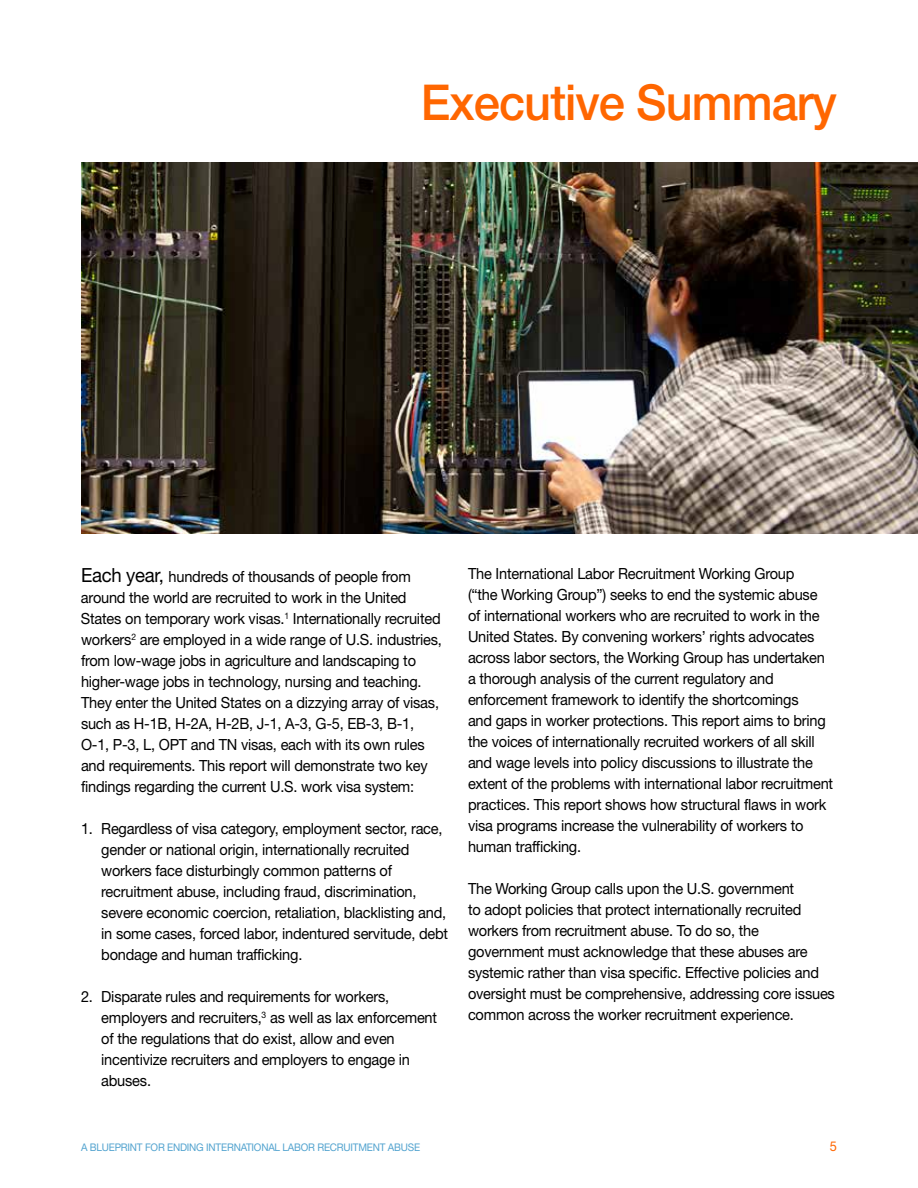
<style>
.page{position:relative;width:918px;height:1188px;background:#fff}
.page>*{position:absolute;margin:0;border:0;box-sizing:border-box;transform-origin:0 0}
.t1{font:500 49.5px "Helvetica Neue";letter-spacing:-.02em;color:#f60;scale:.95 1}
.t2{font:15.3px/21px "Helvetica Neue";letter-spacing:-.015em;color:#000;scale:.95 1}
.t3{font:13.5px "Helvetica Neue";color:#f60;scale:.95 1}
.t4{font:10.5px "Helvetica Neue";letter-spacing:-.02em;color:#52a3cf;scale:.95 1}
.s1{font-size:19.5px}
</style>
<div class="page">
<img style="left:81px;top:162px;width:837px;height:371px">
<h1 class="t1" style="left:421px;top:72px;width:440px">Executive Summary</h1>
<p class="t2" style="left:81px;top:566px;width:381px"><span class="s1">Each year,</span> hundreds of thousands of people from around the world are recruited to work in the United States on temporary work visas.<sup>1</sup> I nternationally recruited workers<sup>2</sup> are employed in a wide range of U.S. industries, from low-wage jobs in agriculture and landscaping to higher-wage jobs in technology, nursing and teaching.<br>They enter the United States on a dizzying array of visas, such as H-1B, H-2A, H-2B, J-1, A-3, G-5, EB-3, B-1, O-1, P-3, L, OPT</p>
<p class="t2" style="left:81px;top:734px;width:367px;text-indent:110px">and TN visas, each with its own rules and requirements. This report will demonstrate two key findings regarding the current U.S. work visa system:</p>
<p class="t2" style="left:101px;top:818px;width:367px;text-indent:-20px">1. Regardless of visa category, employment sector, race, gender or national origin, internationally recruited workers face disturbingly common patterns of recruitment abuse, including fraud, discrimination, severe economic coercion, retaliation, blacklisting and, in some cases, forced labor, indentured servitude, debt bondage and human trafficking.</p>
<p class="t2" style="left:101px;top:986px;width:355px;text-indent:-20px">2. Disparate rules and requirements for workers, employers and recruiters,<sup>3</sup> as well as lax enforcement of the regulations that do exist, allow and even incentivize recruiters and employers to engage in abuses.</p>
<p class="t2" style="left:468px;top:563px;width:386px">The I nternational Labor Recruitment Working Group<br>(“the Working Group”) seeks to end the systemic abuse of international workers who are recruited to work in the United States. By convening workers’ rights advocates across labor sectors, the Working Group has undertaken a thorough analysis of the current regulatory and enforcement framework to identify the shortcomings<br>and gaps in worker protections. This report aims to bring the voices of internationally recruited workers of all skill and wage levels into policy discussions to illustrate the extent of the problems with international labor recruitment practices. This report shows how structural flaws in work visa programs increase the vulnerability of workers to human trafficking.</p>
<p class="t2" style="left:468px;top:878px;width:388px">The Working Group calls upon the U.S. government<br>to adopt policies that protect internationally recruited workers from recruitment abuse. To do so, the government must acknowledge that these abuses are systemic rather than visa specific. Effective policies and oversight must be comprehensive, addressing core issues common across the worker recruitment experience.</p>
<p class="t4" style="left:81px;top:1141px;width:359px">A Blueprint for Ending I nternational Labor Recruitment Abuse</p>
<p class="t3" style="left:830px;top:1139px;width:9px">5</p>
</div>
